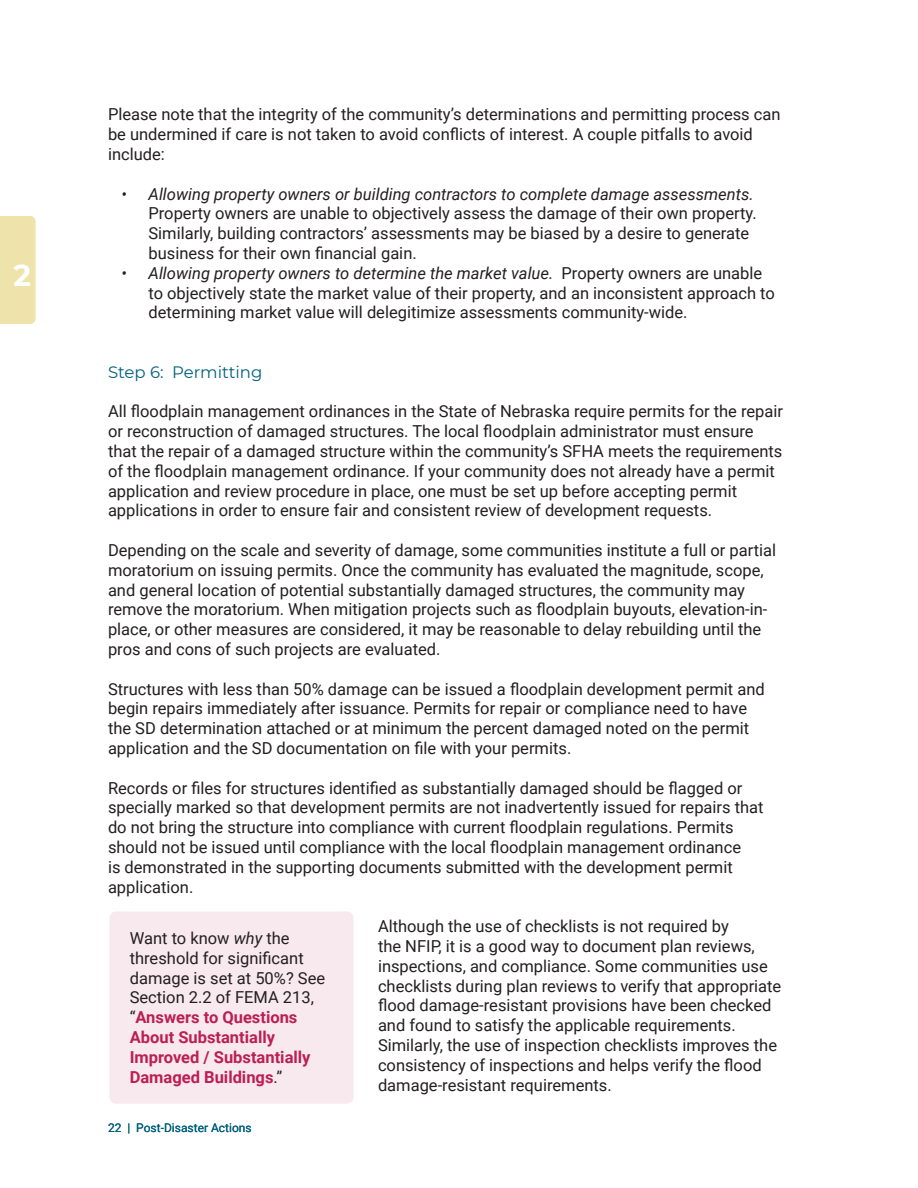
<style>
.page{position:relative;width:918px;height:1188px;background:#fff}
.page>*{position:absolute;margin:0;border:0;box-sizing:border-box;transform-origin:0 0}
.t1{font:700 30px "Montserrat";color:#fff}
.BodyText{font:16.5px/19.8px "Roboto";color:#231f20}
.BulletList{font:16.5px/19.8px "Roboto";color:#231f20}
.Heading2{font:16.5px "Montserrat";color:#00607f}
.t2{font:12px "Roboto";color:#00607f}
.s1{font-style:italic}
.s2{font-weight:700;color:#bb1f53}
</style>
<div class="page">
<div style="left:0;top:216px;width:36px;height:108px;background:#eee4ab"></div>
<div style="left:110px;top:911px;width:244px;height:193px;background:#f8e9ee;border-radius:7px"></div>
<h1 class="t1" style="left:13px;top:253px;width:19px">2</h1>
<p class="BodyText" style="left:108px;top:104px;width:674px">Please note that the integrity of the community’s determinations and permitting process can be undermined if care is not taken to avoid conflicts of interest. A couple pitfalls to avoid include:</p>
<p class="BulletList" style="left:148px;top:183px;width:610px;text-indent:-27px"><span class="s1">• Allowing property owners or building contractors to complete damage assessments.<br></span>Property owners are unable to objectively assess the damage of their own property.<br>Similarly, building contractors’ assessments may be biased by a desire to generate business for their own financial gain.</p>
<p class="BulletList" style="left:148px;top:262px;width:628px;text-indent:-27px"><span class="s1">• Allowing property owners to determine the market value.</span> Property owners are unable to objectively state the market value of their property, and an inconsistent approach to determining market value will delegitimize assessments community-wide.</p>
<p class="Heading2" style="left:108px;top:361px;width:156px">Step 6: Permitting</p>
<p class="BodyText" style="left:108px;top:401px;width:677px">All floodplain management ordinances in the State of Nebraska require permits for the repair or reconstruction of damaged structures. The local floodplain administrator must ensure that the repair of a damaged structure within the community’s SFHA meets the requirements of the floodplain management ordinance. If your community does not already have a permit application and review procedure in place, one must be set up before accepting permit applications in order to ensure fair and consistent review of development requests.</p>
<p class="BodyText" style="left:108px;top:540px;width:670px">Depending on the scale and severity of damage, some communities institute a full or partial moratorium on issuing permits. Once the community has evaluated the magnitude, scope, and general location of potential substantially damaged structures, the community may remove the moratorium. When mitigation projects such as floodplain buyouts, elevation-in&shy;place, or other measures are considered, it may be reasonable to delay rebuilding until the pros and cons of such projects are evaluated.</p>
<p class="BodyText" style="left:108px;top:678px;width:658px">Structures with less than 50% damage can be issued a floodplain development permit and begin repairs immediately after issuance. Permits for repair or compliance need to have the SD determination attached or at minimum the percent damaged noted on the permit application and the SD documentation on file with your permits.</p>
<p class="BodyText" style="left:108px;top:777px;width:657px">Records or files for structures identified as substantially damaged should be flagged or specially marked so that development permits are not inadvertently issued for repairs that do not bring the structure into compliance with current floodplain regulations. Permits should not be issued until compliance with the local floodplain management ordinance<br>is demonstrated in the supporting documents submitted with the development permit application.</p>
<p class="BodyText" style="left:378px;top:916px;width:405px">Although the use of checklists is not required by<br>the NFIP, it is a good way to document plan reviews, inspections, and compliance. Some communities use checklists during plan reviews to verify that appropriate flood damage-resistant provisions have been checked and found to satisfy the applicable requirements.<br>Similarly, the use of inspection checklists improves the consistency of inspections and helps verify the flood damage-resistant requirements.</p>
<p class="BodyText" style="left:130px;top:928px;width:197px">Want to know <span class="s1">why</span> the threshold for significant damage is set at 50%? See<br>Section 2.2 of FEMA 213, “<span class="s2">Answers to Questions<br>About Substantially<br>Improved / Substantially<br>Damaged Buildings</span>.”</p>
<p class="t2" style="left:108px;top:1119px;width:145px">22 | Post-Disaster Actions</p>
</div>
